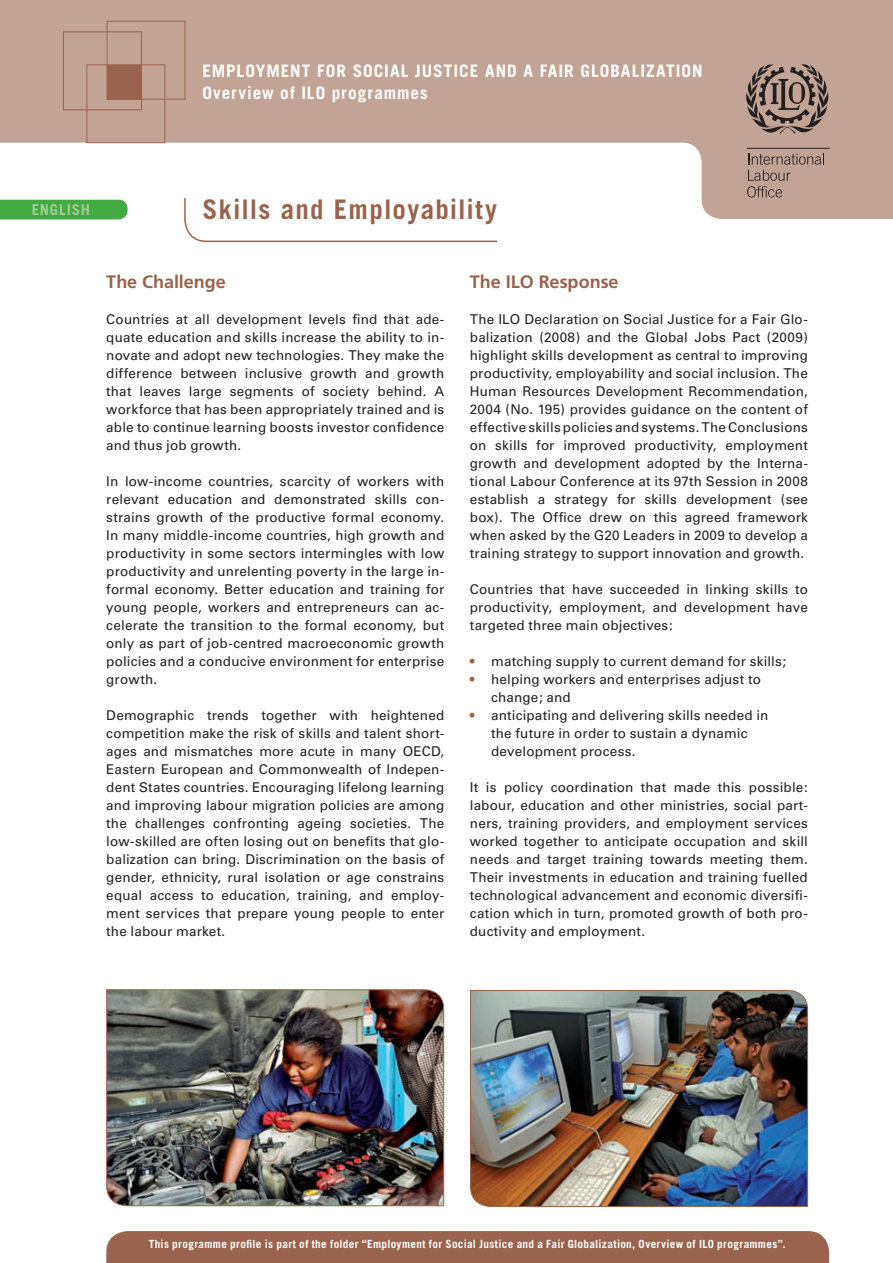
<style>
.page{position:relative;width:893px;height:1263px;background:#fff}
.page>*{position:absolute;margin:0;border:0;box-sizing:border-box;transform-origin:0 0}
.t1{font:700 27px "Trade Gothic";letter-spacing:.04em;color:#99634d}
.t2{font:700 18px "Frutiger";color:#99634d}
.t3{font:700 17.25px/22.5px "Trade Gothic";letter-spacing:.055em;color:#fff}
.t4{font:700 15px "Trade Gothic";letter-spacing:.055em;color:#a3ce95}
.t5{font:13.5px/18px "Univers";letter-spacing:.01em;color:#231f20;text-align:justify}
.t6{font:700 11.25px "Trade Gothic";letter-spacing:.03em;color:#fff}
.s1{color:#99634d}
</style>
<div class="page">
<svg style="left:0;top:0;width:893px;height:219px;fill:#c3a393"></svg>
<hr style="left:747px;top:148px;width:82px;height:1px;background:#231f20">
<svg style="left:747px;top:153px;width:77px;height:44px;background:#af9385"></svg>
<svg style="left:746px;top:64px;width:83px;height:71px;background:#8e776d"></svg>
<div style="left:107px;top:65px;width:34px;height:34px;background:#99634d"></div>
<div style="left:107px;top:21px;width:78px;height:79px;border:1px solid #99634d"></div>
<div style="left:63px;top:31px;width:79px;height:79px;border:1px solid #99634d"></div>
<div style="left:86px;top:64px;width:79px;height:79px;border:1px solid #99634d"></div>
<div style="left:0;top:200px;width:128px;height:19px;background:#44aa42"></div>
<div style="left:106px;top:1231px;width:723px;height:32px;background:#99634d"></div>
<svg style="left:183px;top:197px;width:316px;height:46px"></svg>
<img style="left:106px;top:989px;width:338px;height:217px">
<img style="left:470px;top:990px;width:338px;height:217px">
<p class="t3" style="left:202px;top:59px;width:502px">EMPLOYMENT FOR SOCIAL JUSTICE AND A FAIR GLOBALIZATION<br>Overview of ILO programmes</p>
<p class="t4" style="left:32px;top:200px;width:60px">ENGLISH</p>
<h1 class="t1" style="left:202px;top:193px;width:296px">Skills and Employability</h1>
<h2 class="t2" style="left:106px;top:271px;width:121px">The Challenge</h2>
<p class="t5" style="left:106px;top:310px;width:340px">Countries at all development levels find that ade&shy;quate education and skills increase the ability to in&shy;novate and adopt new technologies. They make the difference between inclusive growth and growth that leaves large segments of society behind. A workforce that has been appropriately trained and is able to continue learning boosts investor confidence and thus job growth.</p>
<p class="t5" style="left:106px;top:472px;width:340px">In low-income countries, scarcity of workers with relevant education and demonstrated skills con&shy;strains growth of the productive formal economy.<br>In many middle-income countries, high growth and productivity in some sectors intermingles with low productivity and unrelenting poverty in the large in&shy;formal economy. Better education and training for young people, workers and entrepreneurs can ac&shy;celerate the transition to the formal economy, but only as part of job-centred macroeconomic growth policies and a conducive environment for enterprise growth.</p>
<p class="t5" style="left:106px;top:706px;width:340px">Demographic trends together with heightened competition make the risk of skills and talent short&shy;ages and mismatches more acute in many OECD, Eastern European and Commonwealth of Indepen&shy;dent States countries. Encouraging lifelong learning and improving labour migration policies are among the challenges confronting ageing societies. The low-skilled are often losing out on benefits that glo&shy;balization can bring. Discrimination on the basis of gender, ethnicity, rural isolation or age constrains equal access to education, training, and employ&shy;ment services that prepare young people to enter the labour market.</p>
<h2 class="t2" style="left:470px;top:271px;width:150px">The ILO Response</h2>
<p class="t5" style="left:470px;top:310px;width:340px">The ILO Declaration on Social Justice for a Fair Glo&shy;balization (2008) and the Global Jobs Pact (2009) highlight skills development as central to improving productivity, employability and social inclusion. The Human Resources Development Recommendation, 2004 (No. 195) provides guidance on the content of effective skills policies and systems. The Conclusions on skills for improved productivity, employment growth and development adopted by the Interna&shy;tional Labour Conference at its 97th Session in 2008 establish a strategy for skills development (see box). The Office drew on this agreed framework when asked by the G20 Leaders in 2009 to develop a training strategy to support innovation and growth.</p>
<p class="t5" style="left:470px;top:580px;width:340px">Countries that have succeeded in linking skills to productivity, employment, and development have targeted three main objectives:</p>
<p class="t5" style="left:470px;top:652px;width:318px"><span class="s1">•</span> matching supply to current demand for skills;</p>
<p class="t5" style="left:491px;top:670px;width:271px;text-indent:-21px"><span class="s1">•</span> helping workers and enterprises adjust to change; and</p>
<p class="t5" style="left:491px;top:706px;width:279px;text-align:left;text-indent:-21px"><span class="s1">•</span> anticipating and delivering skills needed in the future in order to sustain a dynamic development process.</p>
<p class="t5" style="left:470px;top:778px;width:340px">It is policy coordination that made this possible: labour, education and other ministries, social part&shy;ners, training providers, and employment services worked together to anticipate occupation and skill needs and target training towards meeting them.<br>Their investments in education and training fuelled technological advancement and economic diversifi&shy;cation which in turn, promoted growth of both pro&shy;ductivity and employment.</p>
<p class="t6" style="left:149px;top:1237px;width:639px">This programme profile is part of the folder “Employment for Social Justice and a Fair Globalization, Overview of ILO programmes”.</p>
</div>
